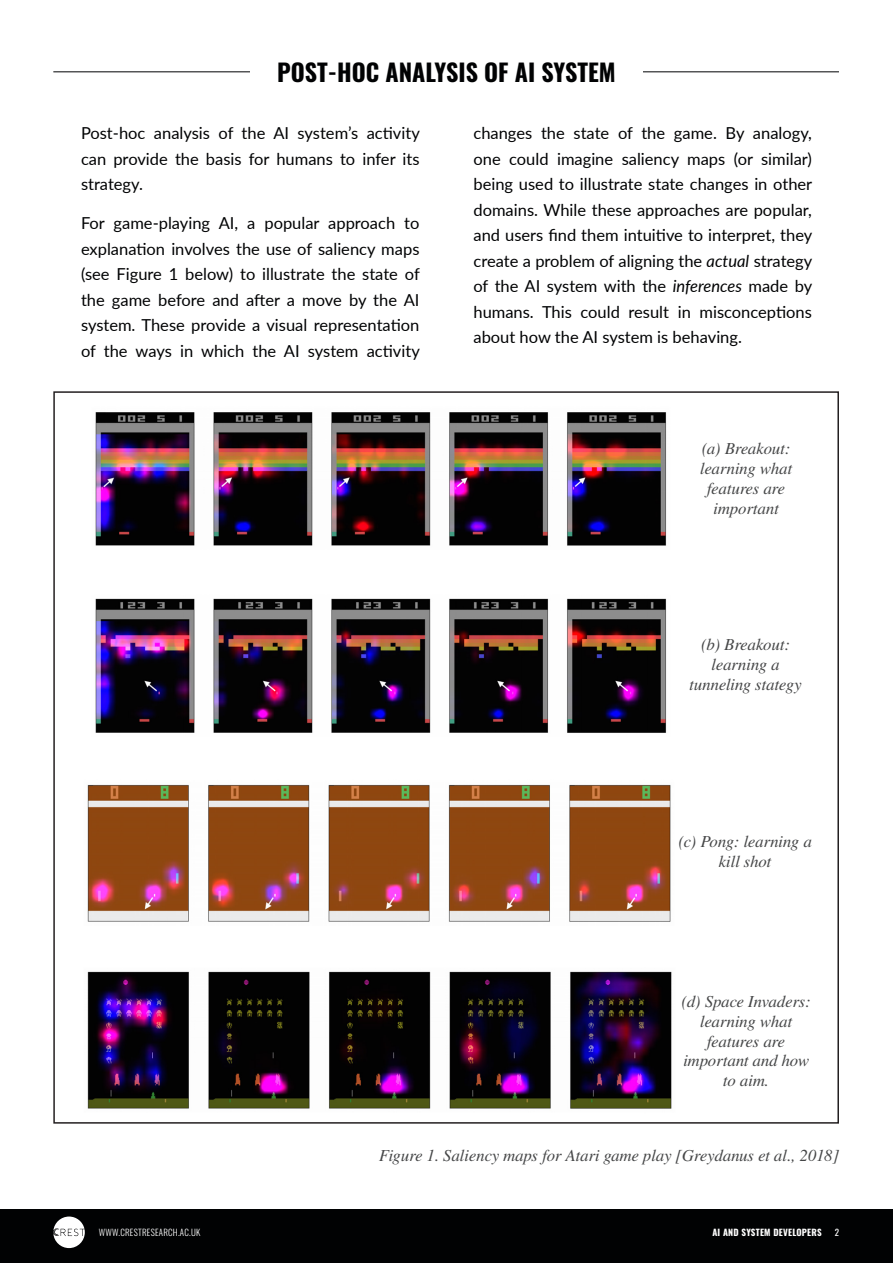
<style>
.page{position:relative;width:893px;height:1263px;background:#fff}
.page>*{position:absolute;margin:0;border:0;box-sizing:border-box;transform-origin:0 0}
.t1{font:700 24px "Oswald";color:#010203}
.t2{font:16.5px/25.5px "Lato";color:#010203;text-align:justify}
.t3{font:italic 16.5px/19.8px "Nimbus Rom No 9 L";color:#454647;text-align:center}
.t4{font:300 9px "Oswald";letter-spacing:.025em;color:#fff}
.t5{font:700 9px "Oswald";letter-spacing:.025em;color:#fff}
.t6{font:9px "Oswald";color:#fff}
.t7{font:3.75px/4.1px "DIN Bold Alternate";letter-spacing:-.075em;color:#fff}
.s1{font-style:italic}
</style>
<div class="page">
<div style="left:0;top:1209px;width:893px;height:54px;background:#010203"></div>
<svg style="left:53px;top:1216px;width:32px;height:32px"></svg>
<hr style="left:53px;top:71px;width:786px;height:1px;background:#010203">
<div style="left:250px;top:54px;width:392px;height:72px;background:#fff"></div>
<img style="left:95px;top:412px;width:572px;height:134px">
<img style="left:95px;top:598px;width:572px;height:135px">
<img style="left:87px;top:784px;width:584px;height:138px">
<img style="left:87px;top:971px;width:585px;height:138px">
<h1 class="t1" style="left:277px;top:60px;width:340px">POST-HOC ANALYSIS OF AI SYSTEM</h1>
<p class="t2" style="left:81px;top:120px;width:340px">Post-hoc analysis of the AI system’s activity can provide the basis for humans to infer its strategy.</p>
<p class="t2" style="left:81px;top:210px;width:340px">For game-playing AI, a popular approach to explanation involves the use of saliency maps (see Figure 1 below) to illustrate the state of the game before and after a move by the AI system. These provide a visual representation of the ways in which the AI system activity</p>
<p class="t2" style="left:473px;top:120px;width:340px">changes the state of the game. By analogy, one could imagine saliency maps (or similar) being used to illustrate state changes in other domains. While these approaches are popular, and users find them intuitive to interpret, they create a problem of aligning the <span class="s1">actual</span> strategy of the AI system with the <span class="s1">inferences</span> made by humans. This could result in misconceptions about how the AI system is behaving.</p>
<p class="t3" style="left:700px;top:439px;width:94px">(a) Breakout: learning what features are important</p>
<p class="t3" style="left:689px;top:635px;width:114px">(b) Breakout: learning a tunneling stategy</p>
<p class="t3" style="left:678px;top:832px;width:135px">(c) Pong: learning a kill shot</p>
<p class="t3" style="left:681px;top:992px;width:131px">(d) Space Invaders: learning what features are important and how to aim.</p>
<p class="t3" style="left:379px;top:1145px;width:462px">Figure 1. Saliency maps for Atari game play [Greydanus et al., 2018]</p>
<p class="t4" style="left:99px;top:1224px;width:103px">WWW.CRESTRESEARCH.AC.UK</p>
<p class="t5" style="left:712px;top:1227px;width:111px">AI AND SYSTEM DEVELOPERS</p>
<p class="t6" style="left:835px;top:1224px;width:6px">2</p>
<p class="t7" style="left:89px;top:1228px;width:53px">CENTRE FOR RESEARCH AND<br>EVIDENCE ON SECURITY THREATS</p>
</div>
